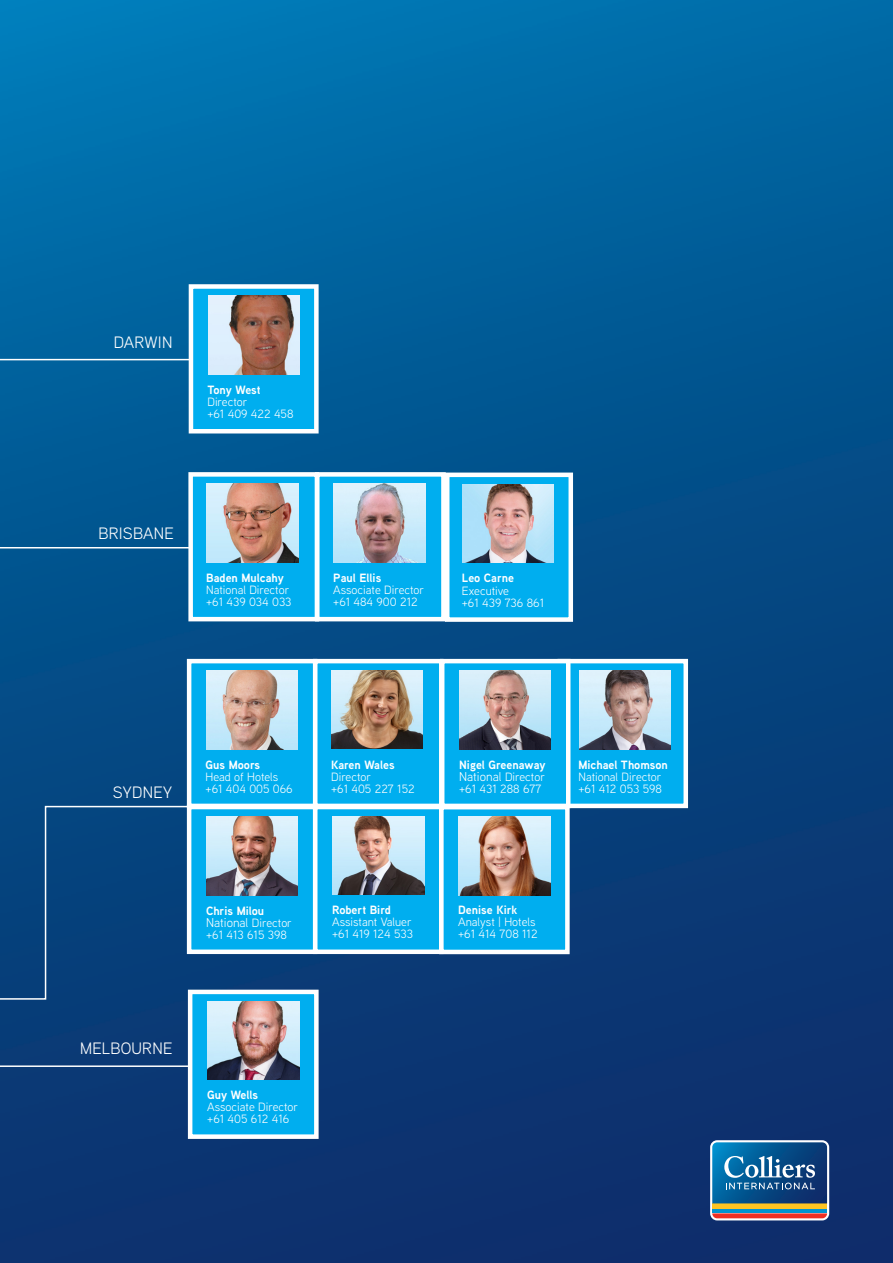
<style>
.page{position:relative;width:893px;height:1263px;background:#fff}
.page>*{position:absolute;margin:0;border:0;box-sizing:border-box;transform-origin:0 0}
.t1{font:16.5px "Aaux Next";letter-spacing:.01em;color:#fff}
.t2{font:12.75px "Aaux Next";color:#fff}
.t3{font:12px/12px "Aaux Next";color:#fff}
.t4{font:700 12px "Aaux Next";color:#fff}
.s1{font-size:12px}
</style>
<div class="page">
<img style="left:0;top:0;width:893px;height:1263px">
<hr style="left:0;top:1065px;width:190px;height:2px;background:#fff">
<div style="left:0;top:358px;width:193px;height:188px;background:#005a95"></div>
<div style="left:0;top:865px;width:451px;height:135px;background:#063e7a"></div>
<div style="left:189px;top:284px;width:130px;height:149px;background:#00aeef;border:4px solid #fff"></div>
<img style="left:208px;top:296px;width:91px;height:78px">
<div style="left:188px;top:990px;width:131px;height:149px;background:#00aeef;border:4px solid #fff"></div>
<img style="left:207px;top:1001px;width:92px;height:79px">
<div style="left:557px;top:659px;width:131px;height:149px;background:#00aeef;border:4px solid #fff"></div>
<img style="left:579px;top:670px;width:92px;height:79px">
<div style="left:187px;top:805px;width:130px;height:149px;background:#00aeef;border:4px solid #fff"></div>
<img style="left:206px;top:865px;width:92px;height:30px">
<div style="left:313px;top:805px;width:130px;height:149px;background:#00aeef;border:4px solid #fff"></div>
<img style="left:332px;top:865px;width:92px;height:30px">
<svg style="left:710px;top:1140px;width:119px;height:80px;background:#4b7695"></svg>
<svg style="left:0;top:546px;width:469px;height:319px;background:#2e78a6"></svg>
<div style="left:315px;top:472px;width:131px;height:149px;background:#00aeef;border:4px solid #fff"></div>
<div style="left:188px;top:472px;width:131px;height:149px;background:#00aeef;border:4px solid #fff"></div>
<img style="left:206px;top:484px;width:92px;height:78px">
<img style="left:334px;top:484px;width:92px;height:78px">
<div style="left:445px;top:473px;width:128px;height:149px;background:#00aeef;border:4px solid #fff"></div>
<img style="left:463px;top:484px;width:91px;height:79px">
<div style="left:440px;top:659px;width:130px;height:149px;background:#00aeef;border:4px solid #fff"></div>
<img style="left:459px;top:671px;width:92px;height:78px">
<div style="left:439px;top:805px;width:131px;height:149px;background:#00aeef;border:4px solid #fff"></div>
<img style="left:458px;top:816px;width:92px;height:79px">
<h1 class="t1" style="left:114px;top:332px;width:60px">DARWIN</h1>
<p class="t4" style="left:207px;top:381px;width:55px">Tony West</p>
<p class="t3" style="left:207px;top:396px;width:88px">Director<br>+61 409 422 458</p>
<h1 class="t1" style="left:98px;top:522px;width:77px">BRISBANE</h1>
<p class="t4" style="left:206px;top:569px;width:79px">Baden Mulcahy</p>
<p class="t3" style="left:206px;top:583px;width:87px">National Director +61 439 034 033</p>
<p class="t4" style="left:333px;top:569px;width:49px">Paul Ellis</p>
<p class="t3" style="left:333px;top:583px;width:92px">Associate Director +61 484 900 212</p>
<p class="t4" style="left:462px;top:570px;width:54px">Leo Carne</p>
<p class="t3" style="left:462px;top:584px;width:84px">Executive<br>+61 439 736 861</p>
<h1 class="t1" style="left:113px;top:781px;width:61px">SYDNEY</h1>
<p class="t4" style="left:206px;top:756px;width:56px">Gus Moors</p>
<p class="t3" style="left:206px;top:770px;width:89px">Head of Hotels +61 404 005 066</p>
<p class="t4" style="left:331px;top:756px;width:65px">Karen Wales</p>
<p class="t3" style="left:331px;top:770px;width:85px">Director<br>+61 405 227 152</p>
<p class="t4" style="left:206px;top:902px;width:60px">Chris Milou</p>
<p class="t2" style="left:206px;top:914px;width:87px">National <span class="s1">Director</span></p>
<p class="t3" style="left:206px;top:928px;width:82px">+61 413 615 398</p>
<p class="t4" style="left:332px;top:901px;width:60px">Robert Bird</p>
<p class="t3" style="left:332px;top:915px;width:82px">Assistant Valuer +61 419 124 533</p>
<h1 class="t1" style="left:80px;top:1037px;width:94px">MELBOURNE</h1>
<p class="t4" style="left:207px;top:1086px;width:52px">Guy Wells</p>
<p class="t3" style="left:207px;top:1100px;width:92px">Associate Director +61 405 612 416</p>
<p class="t4" style="left:459px;top:756px;width:88px">Nigel Greenaway</p>
<p class="t2" style="left:459px;top:768px;width:87px">National <span class="s1">Director</span></p>
<p class="t3" style="left:459px;top:782px;width:84px">+61 431 288 677</p>
<p class="t4" style="left:578px;top:756px;width:91px">Michael Thomson</p>
<p class="t3" style="left:578px;top:770px;width:85px">National Director +61 412 053 598</p>
<p class="t4" style="left:458px;top:901px;width:61px">Denise Kirk</p>
<p class="t3" style="left:458px;top:915px;width:81px">Analyst | Hotels +61 414 708 112</p>
</div>
